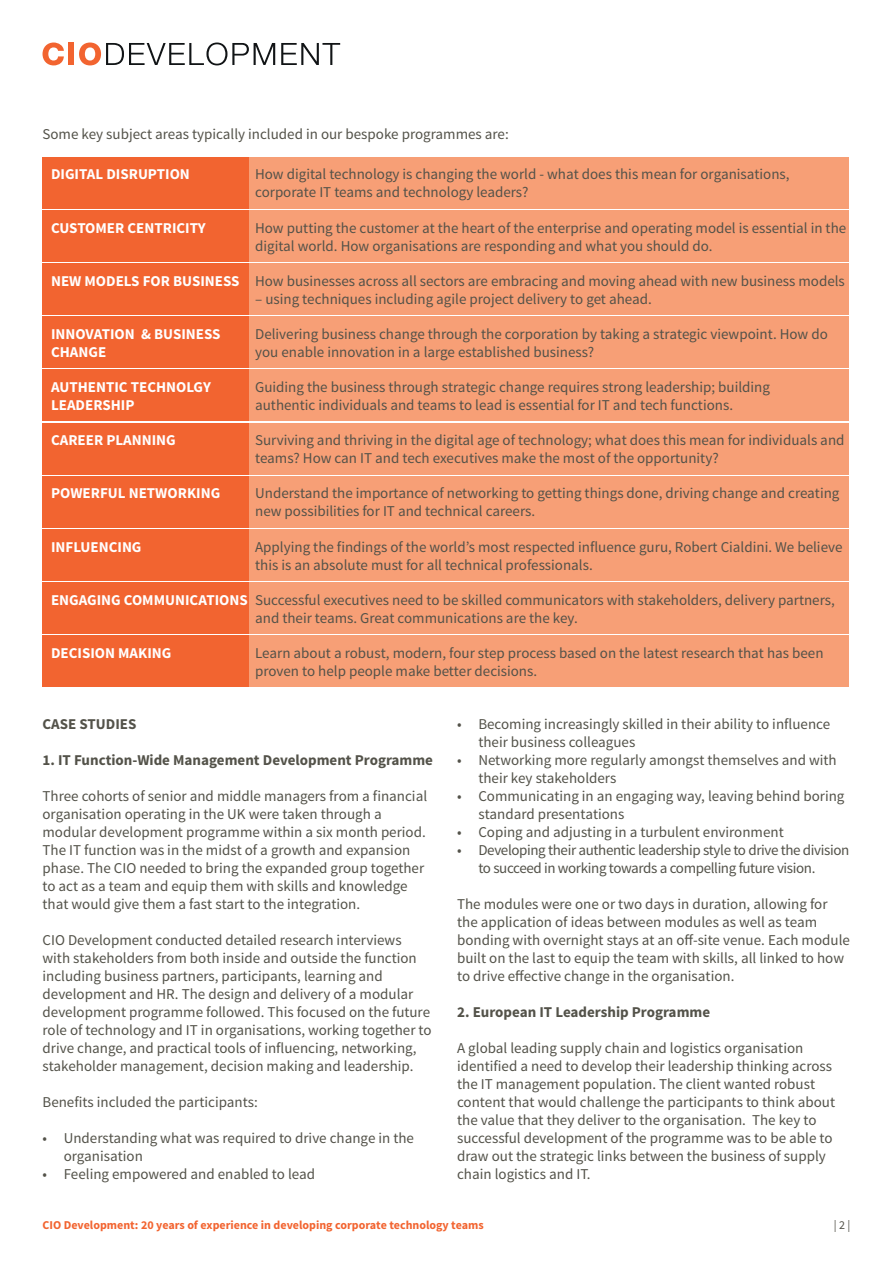
<style>
.page{position:relative;width:893px;height:1263px;background:#fff}
.page>*{position:absolute;margin:0;border:0;box-sizing:border-box;transform-origin:0 0}
.t1{font:15px/18px "Source Sans Pro";color:#535249}
.t2{font:700 15px "Source Sans Pro";color:#fff}
.t3{font:15px/18px "Source Sans Pro";letter-spacing:-.025em;color:#535249}
.t4{font:700 15px "Source Sans Pro";color:#535249}
.t5{font:700 12px "Source Sans Pro";color:#f26430}
.t6{font:12px "Source Sans Pro";color:#535249}
.s1{font-weight:700;color:#fff}
</style>
<div class="page">
<svg style="left:43px;top:43px;width:21px;height:22px"></svg>
<div style="left:68px;top:43px;width:6px;height:22px;background:#f26430"></div>
<svg style="left:79px;top:43px;width:196px;height:22px"></svg>
<svg style="left:281px;top:43px;width:59px;height:22px"></svg>
<div style="left:43px;top:157px;width:806px;height:51px;background:#f26430"></div>
<div style="left:43px;top:210px;width:806px;height:51px;background:#f26430"></div>
<div style="left:43px;top:264px;width:806px;height:51px;background:#f26430"></div>
<div style="left:43px;top:317px;width:806px;height:51px;background:#f26430"></div>
<div style="left:43px;top:370px;width:806px;height:51px;background:#f26430"></div>
<div style="left:43px;top:423px;width:806px;height:51px;background:#f26430"></div>
<div style="left:43px;top:476px;width:806px;height:51px;background:#f26430"></div>
<div style="left:43px;top:529px;width:806px;height:51px;background:#f26430"></div>
<div style="left:43px;top:583px;width:806px;height:51px;background:#f26430"></div>
<div style="left:43px;top:636px;width:806px;height:51px;background:#f26430"></div>
<div style="left:249px;top:157px;width:600px;height:51px;background:#f79f76"></div>
<div style="left:249px;top:210px;width:600px;height:51px;background:#f79f76"></div>
<div style="left:249px;top:264px;width:600px;height:51px;background:#f79f76"></div>
<div style="left:249px;top:317px;width:600px;height:51px;background:#f79f76"></div>
<div style="left:249px;top:370px;width:600px;height:51px;background:#f79f76"></div>
<div style="left:249px;top:423px;width:600px;height:51px;background:#f79f76"></div>
<div style="left:249px;top:476px;width:600px;height:51px;background:#f79f76"></div>
<div style="left:249px;top:529px;width:600px;height:51px;background:#f79f76"></div>
<div style="left:249px;top:583px;width:600px;height:51px;background:#f79f76"></div>
<div style="left:249px;top:636px;width:600px;height:51px;background:#f79f76"></div>
<p class="t1" style="left:43px;top:125px;width:468px">Some key subject areas typically included in our bespoke programmes are:</p>
<p class="t2" style="left:51px;top:165px;width:140px">DIGITAL DISRUPTION</p>
<p class="t1" style="left:255px;top:166px;width:536px">How digital technology is changing the world - what does this mean for organisations, corporate IT teams and technology leaders?</p>
<p class="t2" style="left:51px;top:218px;width:156px">CUSTOMER CENTRICITY</p>
<p class="t1" style="left:255px;top:219px;width:593px">How putting the customer at the heart of the enterprise and operating model is essential in the digital world. How organisations are responding and what you should do.</p>
<p class="t1" style="left:51px;top:272px;width:795px"><span class="s1">NEW MODELS FOR BUSINESS</span> How businesses across all sectors are embracing and moving ahead with new business models</p>
<p class="t1" style="left:255px;top:290px;width:398px">– using techniques including agile project delivery to get ahead.</p>
<p class="t2" style="left:51px;top:324px;width:171px">INNOVATION &amp; BUSINESS</p>
<p class="t1" style="left:255px;top:325px;width:574px">Delivering business change through the corporation by taking a strategic viewpoint. How do</p>
<p class="t2" style="left:51px;top:342px;width:57px">CHANGE</p>
<p class="t1" style="left:255px;top:343px;width:341px">you enable innovation in a large established business?</p>
<p class="t2" style="left:51px;top:377px;width:162px">AUTHENTIC TECHNOLGY</p>
<p class="t1" style="left:255px;top:378px;width:516px">Guiding the business through strategic change requires strong leadership; building</p>
<p class="t2" style="left:51px;top:395px;width:85px">LEADERSHIP</p>
<p class="t1" style="left:255px;top:396px;width:479px">authentic individuals and teams to lead is essential for IT and tech functions.</p>
<p class="t2" style="left:51px;top:431px;width:126px">CAREER PLANNING</p>
<p class="t1" style="left:255px;top:431px;width:591px">Surviving and thriving in the digital age of technology; what does this mean for individuals and teams? How can IT and tech executives make the most of the opportunity?</p>
<p class="t2" style="left:51px;top:484px;width:171px">POWERFUL NETWORKING</p>
<p class="t1" style="left:255px;top:485px;width:586px">Understand the importance of networking to getting things done, driving change and creating new possibilities for IT and technical careers.</p>
<p class="t2" style="left:51px;top:537px;width:92px">INFLUENCING</p>
<p class="t1" style="left:255px;top:538px;width:589px">Applying the findings of the world’s most respected influence guru, Robert Cialdini. We believe this is an absolute must for all technical professionals.</p>
<p class="t1" style="left:255px;top:591px;width:581px;text-indent:-204px"><span class="s1">ENGAGING COMMUNICATIONS</span> Successful executives need to be skilled communicators with stakeholders, delivery partners, and their teams. Great communications are the key.</p>
<p class="t2" style="left:51px;top:643px;width:122px">DECISION MAKING</p>
<p class="t1" style="left:255px;top:644px;width:570px">Learn about a robust, modern, four step process based on the latest research that has been proven to help people make better decisions.</p>
<p class="t4" style="left:43px;top:715px;width:95px">CASE STUDIES</p>
<p class="t4" style="left:43px;top:751px;width:392px">1. IT Function-Wide Management Development Programme</p>
<p class="t1" style="left:43px;top:788px;width:386px">Three cohorts of senior and middle managers from a financial organisation operating in the UK were taken through a modular development programme within a six month period.<br>The IT function was in the midst of a growth and expansion phase. The CIO needed to bring the expanded group together to act as a team and equip them with skills and knowledge that would give them a fast start to the integration.</p>
<p class="t1" style="left:43px;top:932px;width:391px">CIO Development conducted detailed research interviews with stakeholders from both inside and outside the function including business partners, participants, learning and development and HR. The design and delivery of a modular development programme followed. This focused on the future role of technology and IT in organisations, working together to drive change, and practical tools of influencing, networking, stakeholder management, decision making and leadership.</p>
<p class="t1" style="left:43px;top:1094px;width:217px">Benefits included the participants:</p>
<p class="t1" style="left:64px;top:1130px;width:352px;text-indent:-21px">• Understanding what was required to drive change in the organisation</p>
<p class="t1" style="left:43px;top:1166px;width:274px">• Feeling empowered and enabled to lead</p>
<p class="t1" style="left:478px;top:716px;width:353px;text-indent:-21px">• Becoming increasingly skilled in their ability to influence their business colleagues</p>
<p class="t1" style="left:478px;top:752px;width:360px;text-indent:-21px">• Networking more regularly amongst themselves and with their key stakeholders</p>
<p class="t1" style="left:478px;top:788px;width:368px;text-indent:-21px">• Communicating in an engaging way, leaving behind boring standard presentations</p>
<p class="t1" style="left:457px;top:824px;width:328px">• Coping and adjusting in a turbulent environment</p>
<p class="t3" style="left:478px;top:842px;width:372px;text-indent:-21px">• Developing their authentic leadership style to drive the division to succeed in working towards a compelling future vision.</p>
<p class="t1" style="left:457px;top:896px;width:394px">The modules were one or two days in duration, allowing for the application of ideas between modules as well as team bonding with overnight stays at an off-site venue. Each module built on the last to equip the team with skills, all linked to how to drive effective change in the organisation.</p>
<p class="t4" style="left:457px;top:1003px;width:255px">2. European IT Leadership Programme</p>
<p class="t1" style="left:457px;top:1040px;width:379px">A global leading supply chain and logistics organisation identified a need to develop their leadership thinking across the IT management population. The client wanted robust content that would challenge the participants to think about the value that they deliver to the organisation. The key to successful development of the programme was to be able to draw out the strategic links between the business of supply chain logistics and IT.</p>
<p class="t5" style="left:43px;top:1218px;width:443px">CIO Development: 20 years of experience in developing corporate technology teams</p>
<p class="t6" style="left:834px;top:1218px;width:18px">| 2 |</p>
</div>
